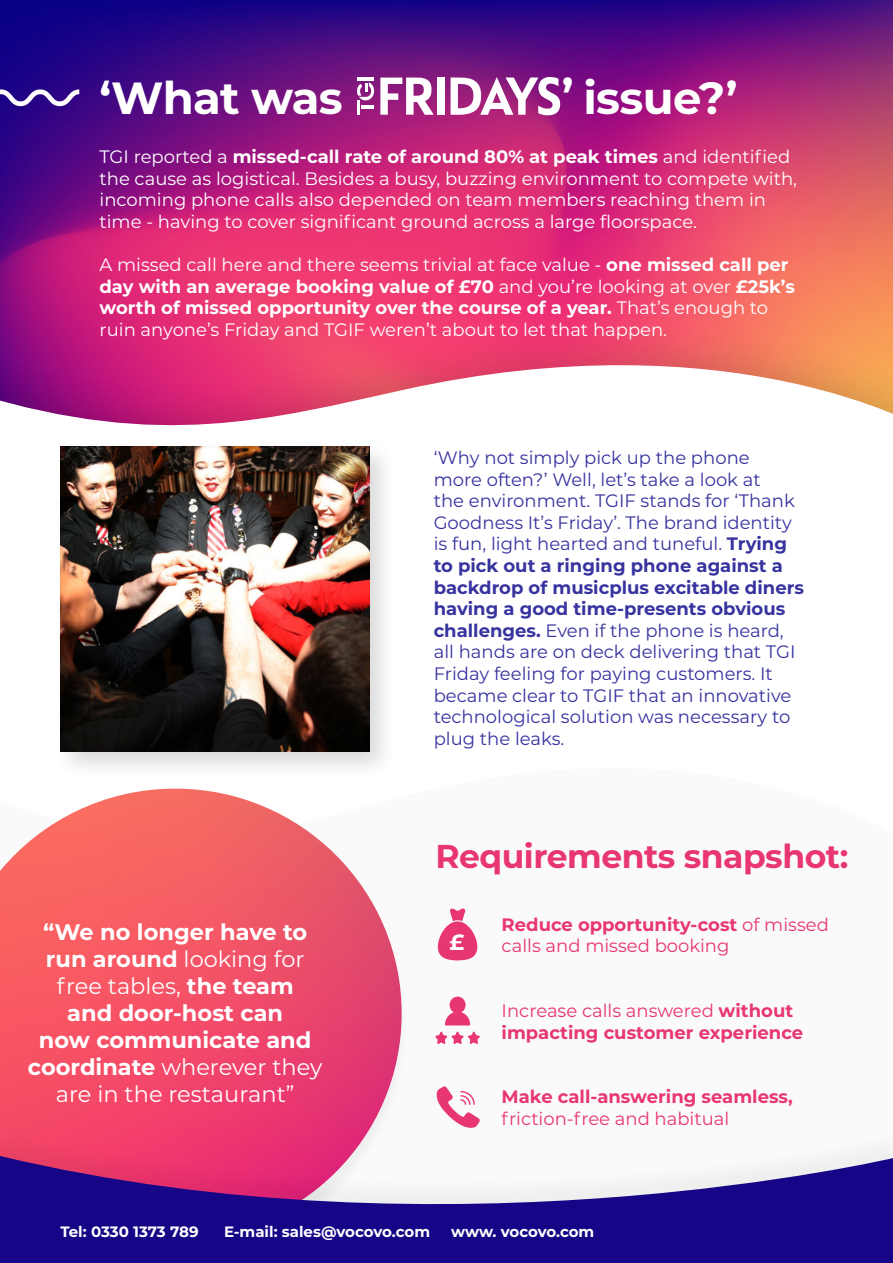
<style>
.page{position:relative;width:893px;height:1263px;background:#fff}
.page>*{position:absolute;margin:0;border:0;box-sizing:border-box;transform-origin:0 0}
.t1{font:700 45px "Montserrat";letter-spacing:-.015em;color:#fff}
.t2{font:700 33px "Montserrat";letter-spacing:-.015em;color:#e83675}
.t3{font:700 22.5px/27px "Montserrat";color:#fff;text-align:center}
.t4{font:700 22.05px "Montserrat";color:#fff}
.t5{font:18px/21.6px "Montserrat";color:#fff}
.t6{font:18px/21.6px "Montserrat";color:#37339f}
.t7{font:700 18px/21.6px "Montserrat";color:#e83675}
.t8{font:18px/21.6px "Montserrat";color:#e83675}
.t9{font:700 15px "Montserrat";letter-spacing:-.005em;color:#fff}
.s1{font-weight:700}
.s2{font-weight:400}
</style>
<div class="page">
<img style="left:0;top:0;width:893px;height:317px">
<svg style="left:0;top:317px;width:893px;height:109px"></svg>
<div style="left:53px;top:438px;width:345px;height:343px;background:#000;opacity:.15"></div>
<img style="left:61px;top:447px;width:308px;height:304px">
<svg style="left:445px;top:996px;width:25px;height:29px"></svg>
<svg style="left:435px;top:1031px;width:45px;height:13px"></svg>
<svg style="left:438px;top:908px;width:39px;height:52px"></svg>
<div style="left:448px;top:930px;width:19px;height:25px;background:#e83675;border-radius:50%"></div>
<svg style="left:436px;top:1086px;width:44px;height:42px"></svg>
<img style="left:0;top:789px;width:402px;height:339px">
<div style="left:0;top:1128px;width:893px;height:134px;background:#000;opacity:.05"></div>
<svg style="left:0;top:1156px;width:893px;height:107px;fill:#170587"></svg>
<svg style="left:0;top:89px;width:79px;height:17px"></svg>
<svg style="left:451px;top:77px;width:109px;height:39px"></svg>
<div style="left:437px;top:78px;width:7px;height:37px;background:#fff"></div>
<svg style="left:356px;top:78px;width:78px;height:37px"></svg>
<h1 class="t1" style="left:562px;top:63px;width:13px">’</h1>
<h1 class="t1" style="left:100px;top:65px;width:245px">‘What was</h1>
<h1 class="t1" style="left:583px;top:65px;width:156px">issue?’</h1>
<p class="t5" style="left:100px;top:145px;width:699px">TGI reported a <span class="s1">missed-call rate of around 80% at peak times</span> and identified the cause as logistical. Besides a busy, buzzing environment to compete with, incoming phone calls also depended on team members reaching them in time - having to cover significant ground across a large floorspace.</p>
<p class="t5" style="left:100px;top:253px;width:697px">A missed call here and there seems trivial at face value - <span class="s1">one missed call per day with an average booking value of £70</span> and you’re looking at over <span class="s1">£25k’s worth of missed opportunity over the course of a year.</span> That’s enough to ruin anyone’s Friday and TGIF weren’t about to let that happen.</p>
<p class="t6" style="left:434px;top:446px;width:372px">‘Why not simply pick up the phone<br>more often?’ Well, let’s take a look at<br>the environment. TGIF stands for ‘Thank Goodness It’s Friday’. The brand identity is fun, light hearted and tuneful. <span class="s1">Trying to pick out a ringing phone against a backdrop of musicplus excitable diners having a good time-presents obvious challenges.</span> Even if the phone is heard, all hands are on deck delivering that TGI Friday feeling for paying customers. It became clear to TGIF that an innovative technological solution was necessary to plug the leaks.</p>
<p class="t3" style="left:28px;top:918px;width:296px">“We no longer have to run around <span class="s2">looking for free tables,</span> the team<br>and door-host can<br>now communicate and coordinate <span class="s2">wherever they are in the restaurant”</span></p>
<h2 class="t2" style="left:435px;top:832px;width:415px">Requirements snapshot:</h2>
<p class="t4" style="left:450px;top:926px;width:16px">£</p>
<p class="t8" style="left:502px;top:913px;width:329px"><span class="s1">Reduce opportunity-cost</span> of missed calls and missed booking</p>
<p class="t7" style="left:502px;top:999px;width:303px"><span class="s2">Increase calls answered</span> without impacting customer experience</p>
<p class="t7" style="left:502px;top:1085px;width:293px">Make call-answering seamless,</p>
<p class="t8" style="left:502px;top:1107px;width:229px">friction-free and habitual</p>
<p class="t9" style="left:60px;top:1221px;width:140px">Tel: 0330 1373 789</p>
<p class="t9" style="left:224px;top:1221px;width:207px">E-mail: sales@vocovo.com</p>
<p class="t9" style="left:451px;top:1221px;width:145px">www. vocovo.com</p>
</div>
